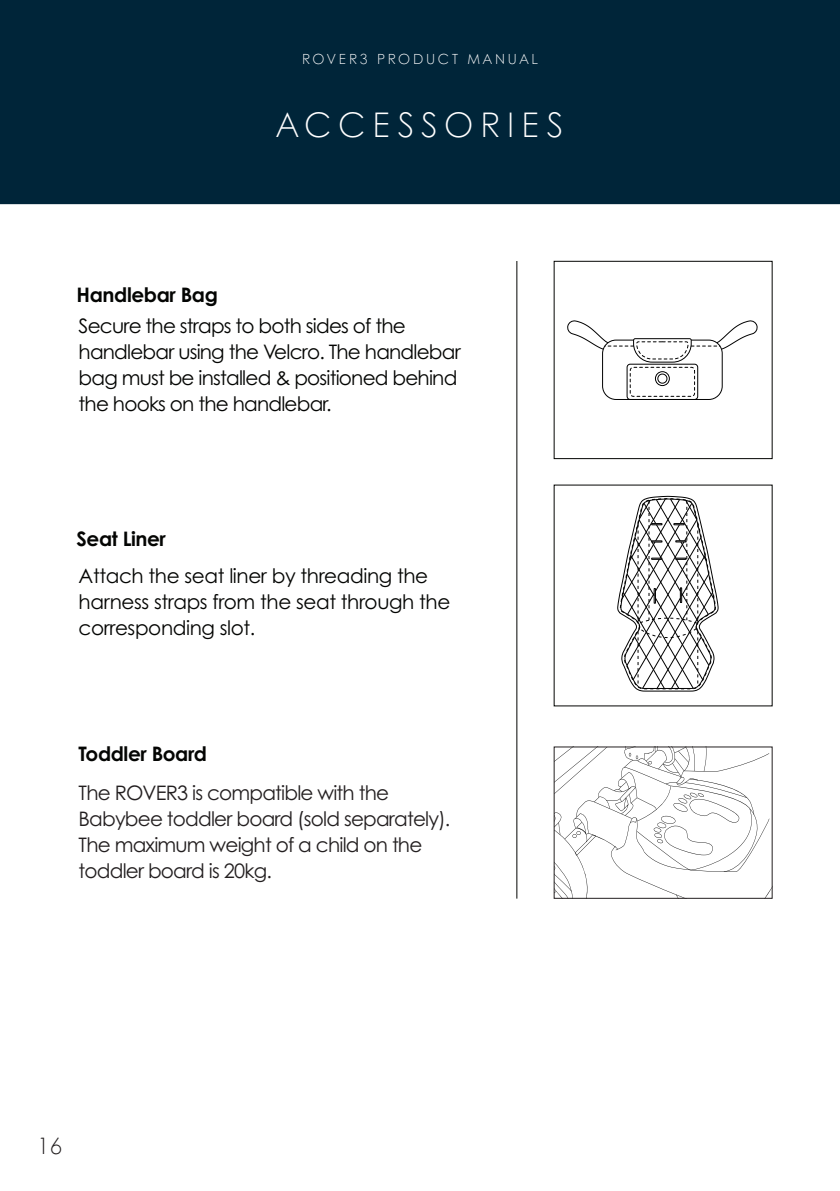
<style>
.page{position:relative;width:840px;height:1191px;background:#fff}
.page>*{position:absolute;margin:0;border:0;box-sizing:border-box;transform-origin:0 0}
.SUB-HEADING{font:300 34px "Century Gothic";letter-spacing:.2em;color:#fff}
.t1{font:300 22.8px "Century Gothic";color:#231f20}
.t2{font:20px/26px "Century Gothic Pro";letter-spacing:-.04em;color:#040503}
.t3{font:20px/26px "Century Gothic Pro";letter-spacing:-.04em;color:#231f20}
.t4{font:20px/26px "Century Gothic Pro";letter-spacing:-.02em;color:#040503}
.t5{font:700 20px "Century Gothic Pro";letter-spacing:-.02em;color:#040503}
.t6{font:300 14px "Century Gothic";letter-spacing:.2em;color:#fff}
</style>
<div class="page">
<div style="left:0;top:0;width:839px;height:204px;background:#002539"></div>
<div style="left:626px;top:364px;width:71px;height:36px;border:1px solid #000;border-radius:3px"></div>
<svg style="left:567px;top:320px;width:190px;height:77px"></svg>
<div style="left:553px;top:261px;width:219px;height:198px;border:1px solid #040503"></div>
<svg style="left:617px;top:496px;width:101px;height:195px"></svg>
<svg style="left:555px;top:748px;width:215px;height:148px"></svg>
<hr style="left:516px;top:261px;width:1px;height:637px;background:#040503">
<p class="t6" style="left:302px;top:50px;width:237px">ROVER3 PRODUCT MANUAL</p>
<p class="t6" style="left:346px;top:50px;width:148px">BABYBEE ROVER3</p>
<p class="SUB-HEADING" style="left:276px;top:103px;width:288px">ACCESSORIES</p>
<p class="t5" style="left:77px;top:282px;width:143px">Handlebar Bag</p>
<p class="t2" style="left:79px;top:313px;width:383px">Secure the straps to both sides of the handlebar using the Velcro. The handlebar bag must be installed &amp; positioned behind the hooks on the handlebar.</p>
<p class="t5" style="left:77px;top:526px;width:91px">Seat Liner</p>
<p class="t4" style="left:79px;top:563px;width:373px">Attach the seat liner by threading the harness straps from the seat through the corresponding slot.</p>
<p class="t5" style="left:79px;top:741px;width:130px">Toddler Board</p>
<p class="t3" style="left:79px;top:779px;width:373px">The ROVER3 is compatible with the Babybee toddler board (sold separately).<br>The maximum weight of a child on the toddler board is 20kg.</p>
<p class="t1" style="left:37px;top:1131px;width:27px">16</p>
</div>
